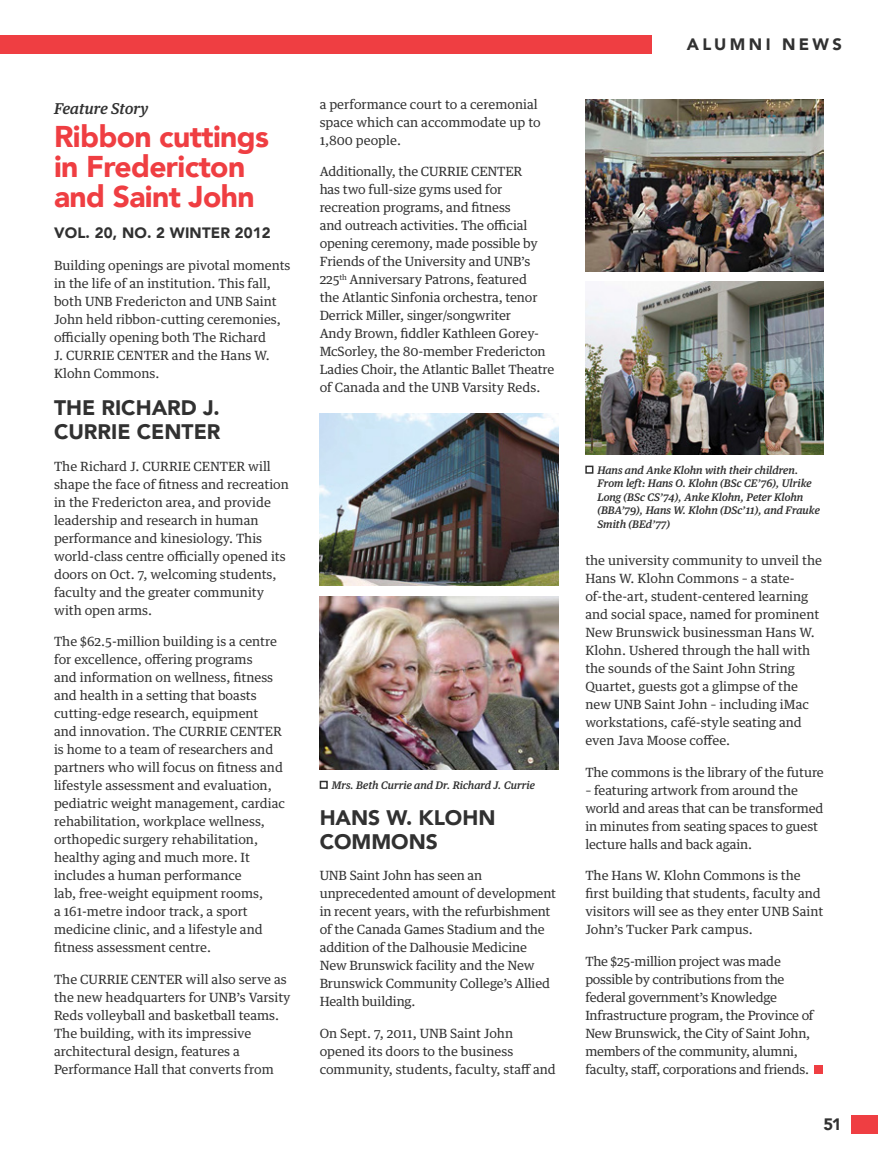
<style>
.page{position:relative;width:878px;height:1161px;background:#fff}
.page>*{position:absolute;margin:0;border:0;box-sizing:border-box;transform-origin:0 0}
.Content_Text{font:900 30px/30px "Avenir";letter-spacing:-.02em;color:#ef3e42}
.t1{font:900 21px/24px "Avenir";color:#313131}
.t2{font:900 16.5px "Avenir";letter-spacing:.2em;color:#313131}
.t3{font:900 15px "Avenir";letter-spacing:.01em;color:#313131}
.t4{font:italic 500 15px "Guardian Text Egyp";letter-spacing:.005em;color:#313131}
.Content_Text-2{font:12.75px/18px "Guardian Text Egyp";color:#313131}
.Content_Text-3{font:12.75px/18px "Guardian Text Egyp";letter-spacing:-.02em;color:#313131}
.Content_Text-4{font:italic 500 10.5px/13.5px "Guardian Text Egyp";color:#313131}
</style>
<div class="page">
<div style="left:850px;top:1115px;width:28px;height:19px;background:#ef3e42"></div>
<div style="left:0;top:35px;width:651px;height:19px;background:#ef3e42"></div>
<div style="left:814px;top:1066px;width:8px;height:8px;background:#ef3e42"></div>
<img style="left:585px;top:282px;width:239px;height:172px">
<img style="left:320px;top:413px;width:238px;height:173px">
<img style="left:320px;top:596px;width:238px;height:173px">
<img style="left:585px;top:99px;width:239px;height:173px">
<div style="left:585px;top:466px;width:8px;height:8px;border:2px solid #313131"></div>
<div style="left:320px;top:781px;width:8px;height:8px;border:2px solid #313131"></div>
<p class="t4" style="left:54px;top:96px;width:96px">Feature Story</p>
<p class="Content_Text" style="left:54px;top:121px;width:216px">Ribbon cuttings in Fredericton and Saint John</p>
<p class="t3" style="left:54px;top:220px;width:218px">VOL. 20, NO. 2 WINTER 2012</p>
<p class="Content_Text-2" style="left:54px;top:255px;width:238px">Building openings are pivotal moments in the life of an institution. This fall, both UNB Fredericton and UNB Saint John held ribbon-cutting ceremonies, officially opening both The Richard<br>J. CURRIE CENTER and the Hans W.<br>Klohn Commons.</p>
<p class="t1" style="left:54px;top:396px;width:168px">THE RICHARD J.<br>CURRIE CENTER</p>
<p class="Content_Text-2" style="left:54px;top:456px;width:236px">The Richard J. CURRIE CENTER will shape the face of fitness and recreation in the Fredericton area, and provide leadership and research in human performance and kinesiology. This world-class centre officially opened its doors on Oct. 7, welcoming students, faculty and the greater community with open arms.</p>
<p class="Content_Text-2" style="left:54px;top:632px;width:232px">The $62.5-million building is a centre for excellence, offering programs<br>and information on wellness, fitness and health in a setting that boasts cutting-edge research, equipment<br>and innovation. The CURRIE CENTER is home to a team of researchers and partners who will focus on fitness and lifestyle assessment and evaluation, pediatric weight management, cardiac rehabilitation, workplace wellness, orthopedic surgery rehabilitation, healthy aging and much more. It includes a human performance<br>lab, free-weight equipment rooms,<br>a 161-metre indoor track, a sport medicine clinic, and a lifestyle and fitness assessment centre.</p>
<p class="Content_Text-2" style="left:54px;top:969px;width:238px">The CURRIE CENTER will also serve as the new headquarters for UNB’s Varsity Reds volleyball and basketball teams.<br>The building, with its impressive architectural design, features a Performance Hall that converts from</p>
<p class="Content_Text-2" style="left:320px;top:94px;width:222px">a performance court to a ceremonial space which can accommodate up to<br>1,800 people.</p>
<p class="Content_Text-2" style="left:320px;top:162px;width:236px">Additionally, the CURRIE CENTER<br>has two full-size gyms used for recreation programs, and fitness<br>and outreach activities. The official opening ceremony, made possible by Friends of the University and UNB’s 225<sup>th</sup> Anniversary Patrons, featured<br>the Atlantic Sinfonia orchestra, tenor Derrick Miller, singer/songwriter<br>Andy Brown, fiddler Kathleen Gorey-McSorley, the 80-member Fredericton Ladies Choir, the Atlantic Ballet Theatre of Canada and the UNB Varsity Reds.</p>
<p class="Content_Text-4" style="left:332px;top:777px;width:204px">Mrs. Beth Currie and Dr. Richard J. Currie</p>
<p class="t1" style="left:320px;top:805px;width:177px">HANS W. KLOHN<br>COMMONS</p>
<p class="Content_Text-2" style="left:320px;top:866px;width:238px">UNB Saint John has seen an unprecedented amount of development in recent years, with the refurbishment of the Canada Games Stadium and the addition of the Dalhousie Medicine<br>New Brunswick facility and the New<br>Brunswick Community College’s Allied<br>Health building.</p>
<p class="Content_Text-2" style="left:320px;top:1023px;width:238px">On Sept. 7, 2011, UNB Saint John opened its doors to the business community, students, faculty, staff and</p>
<p class="t2" style="left:686px;top:30px;width:156px">ALUMNI NEWS</p>
<p class="Content_Text-4" style="left:597px;top:462px;width:224px">Hans and Anke Klohn with their children.<br>From left: Hans O. Klohn (BSc CE’76), Ulrike Long (BSc CS’74), Anke Klohn, Peter Klohn (BBA’79), Hans W. Klohn (DSc’11), and Frauke Smith (BEd’77)</p>
<p class="Content_Text-2" style="left:585px;top:551px;width:238px">the university community to unveil the Hans W. Klohn Commons – a state&shy;of-the-art, student-centered learning and social space, named for prominent New Brunswick businessman Hans W.<br>Klohn. Ushered through the hall with the sounds of the Saint John String Quartet, guests got a glimpse of the new UNB Saint John – including iMac workstations, café-style seating and even Java Moose coffee.</p>
<p class="Content_Text-2" style="left:585px;top:762px;width:240px">The commons is the library of the future</p>
<p class="Content_Text-2" style="left:585px;top:780px;width:240px">– featuring artwork from around the world and areas that can be transformed in minutes from seating spaces to guest lecture halls and back again.</p>
<p class="Content_Text-2" style="left:585px;top:866px;width:239px">The Hans W. Klohn Commons is the first building that students, faculty and visitors will see as they enter UNB Saint John’s Tucker Park campus.</p>
<p class="Content_Text-3" style="left:585px;top:951px;width:230px">The $25-million project was made possible by contributions from the federal government’s Knowledge Infrastructure program, the Province of New Brunswick, the City of Saint John, members of the community, alumni, faculty, staff, corporations and friends.</p>
<p class="t2" style="left:823px;top:1111px;width:20px">51</p>
</div>
